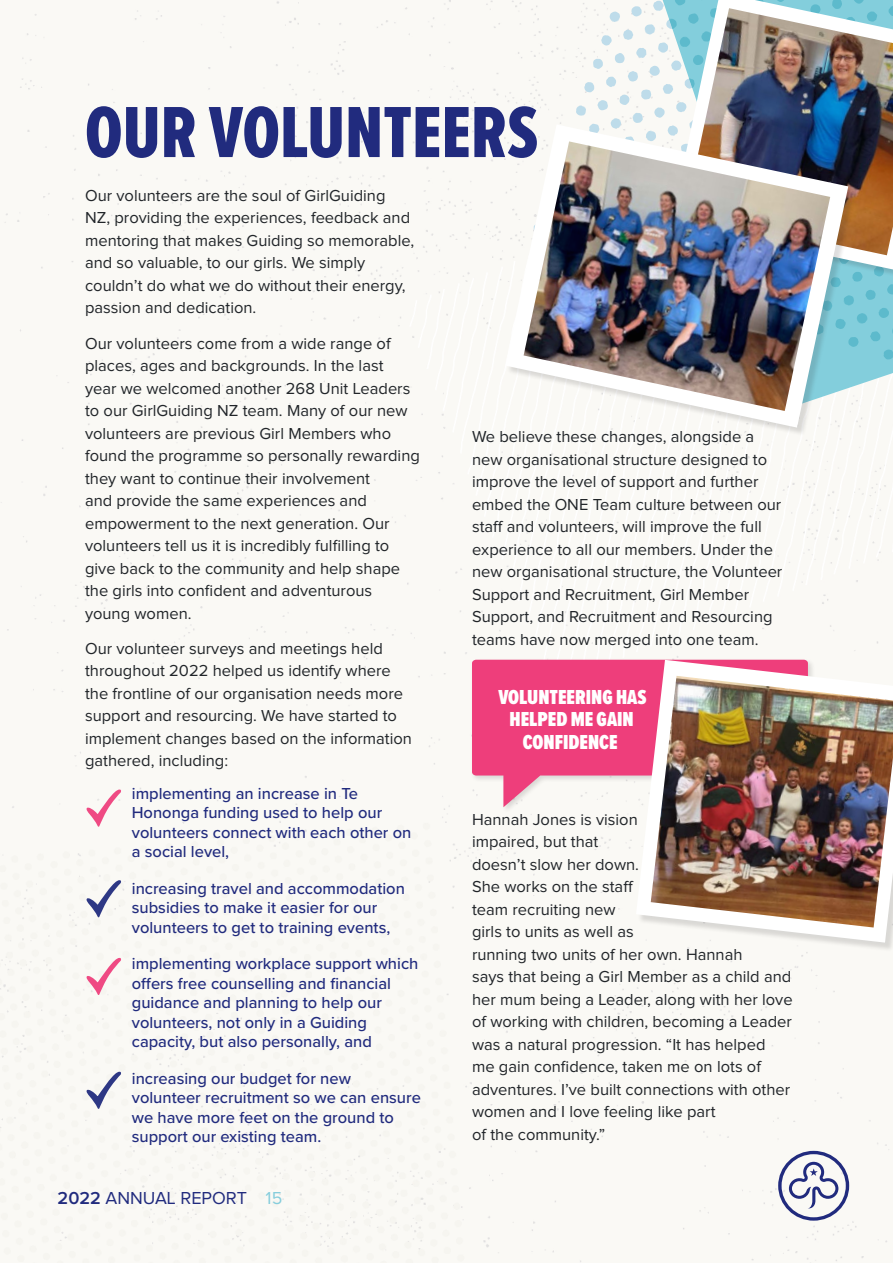
<style>
.page{position:relative;width:893px;height:1263px;background:#faf9f5}
.page>*{position:absolute;margin:0;border:0;box-sizing:border-box;transform-origin:0 0}
.t1{font:75px "Proxima Nova Ex Cn Extrabld";color:#212b7e}
.t2{font:900 21px/22.5px "Proxima Nova Ex Cn";color:#fff;text-align:center}
.t3{font:18px "Proxima Nova";color:#212b7e}
.t4{font:16.5px/22.5px "Proxima Nova";color:#212529}
.t5{font:500 16.5px/19.5px "Proxima Nova";color:#212b7e}
.s1{font-weight:600}
.s2{color:#86cddc}
</style>
<div class="page">
<svg style="left:778px;top:1151px;width:71px;height:70px"></svg>
<svg style="left:663px;top:0;width:230px;height:405px;fill:#83cedc"></svg>
<svg style="left:858px;top:313px;width:9px;height:10px"></svg>
<svg style="left:865px;top:290px;width:11px;height:10px"></svg>
<svg style="left:858px;top:278px;width:4px;height:4px"></svg>
<svg style="left:883px;top:350px;width:10px;height:9px"></svg>
<svg style="left:870px;top:331px;width:10px;height:10px"></svg>
<svg style="left:879px;top:308px;width:10px;height:10px"></svg>
<svg style="left:887px;top:284px;width:6px;height:10px"></svg>
<svg style="left:601px;top:35px;width:11px;height:11px"></svg>
<svg style="left:610px;top:11px;width:10px;height:11px"></svg>
<svg style="left:576px;top:105px;width:10px;height:11px"></svg>
<svg style="left:584px;top:82px;width:10px;height:10px"></svg>
<svg style="left:593px;top:59px;width:10px;height:10px"></svg>
<svg style="left:636px;top:48px;width:10px;height:10px"></svg>
<svg style="left:645px;top:24px;width:10px;height:11px"></svg>
<svg style="left:653px;top:1px;width:11px;height:10px"></svg>
<svg style="left:611px;top:118px;width:10px;height:6px"></svg>
<svg style="left:619px;top:95px;width:10px;height:10px"></svg>
<svg style="left:628px;top:71px;width:10px;height:10px"></svg>
<svg style="left:623px;top:30px;width:10px;height:10px"></svg>
<svg style="left:631px;top:6px;width:11px;height:11px"></svg>
<svg style="left:597px;top:100px;width:11px;height:10px"></svg>
<svg style="left:606px;top:77px;width:10px;height:10px"></svg>
<svg style="left:615px;top:53px;width:10px;height:10px"></svg>
<svg style="left:654px;top:107px;width:11px;height:11px"></svg>
<svg style="left:663px;top:84px;width:8px;height:10px"></svg>
<svg style="left:658px;top:42px;width:10px;height:11px"></svg>
<svg style="left:666px;top:19px;width:5px;height:10px"></svg>
<svg style="left:633px;top:113px;width:10px;height:10px"></svg>
<svg style="left:641px;top:90px;width:10px;height:10px"></svg>
<svg style="left:650px;top:66px;width:10px;height:10px"></svg>
<svg style="left:85px;top:788px;width:37px;height:39px"></svg>
<svg style="left:85px;top:878px;width:37px;height:39px"></svg>
<svg style="left:85px;top:956px;width:37px;height:39px"></svg>
<svg style="left:85px;top:1070px;width:37px;height:39px"></svg>
<div style="left:470px;top:658px;width:345px;height:156px;background:#231f20;opacity:.15"></div>
<svg style="left:472px;top:660px;width:164px;height:147px;fill:#ee3e7b"></svg>
<svg style="left:671px;top:0;width:222px;height:269px"></svg>
<img style="left:686px;top:8px;width:207px;height:247px">
<div style="left:638px;top:662px;width:255px;height:290px;background:#231f20;opacity:.15"></div>
<svg style="left:636px;top:660px;width:257px;height:282px"></svg>
<img style="left:651px;top:676px;width:242px;height:251px">
<div style="left:507px;top:126px;width:351px;height:311px;background:#231f20;opacity:.15"></div>
<svg style="left:505px;top:124px;width:343px;height:304px;fill:#faf9f5"></svg>
<img style="left:524px;top:141px;width:306px;height:270px">
<h1 class="t1" style="left:85px;top:101px;width:455px">OUR VOLUNTEERS</h1>
<p class="t4" style="left:85px;top:185px;width:331px">Our volunteers are the soul of GirlGuiding NZ, providing the experiences, feedback and mentoring that makes Guiding so memorable, and so valuable, to our girls. We simply couldn’t do what we do without their energy, passion and dedication.</p>
<p class="t4" style="left:85px;top:333px;width:336px">Our volunteers come from a wide range of places, ages and backgrounds. In the last<br>year we welcomed another 268 Unit Leaders to our GirlGuiding NZ team. Many of our new volunteers are previous Girl Members who found the programme so personally rewarding they want to continue their involvement<br>and provide the same experiences and empowerment to the next generation. Our volunteers tell us it is incredibly fulfilling to give back to the community and help shape the girls into confident and adventurous young women.</p>
<p class="t4" style="left:85px;top:638px;width:328px">Our volunteer surveys and meetings held throughout 2022 helped us identify where the frontline of our organisation needs more support and resourcing. We have started to implement changes based on the information gathered, including:</p>
<p class="t5" style="left:132px;top:784px;width:281px">implementing an increase in Te<br>Hononga funding used to help our volunteers connect with each other on a social level,</p>
<p class="t5" style="left:132px;top:879px;width:275px">increasing travel and accommodation subsidies to make it easier for our volunteers to get to training events,</p>
<p class="t5" style="left:132px;top:955px;width:288px">implementing workplace support which offers free counselling and financial guidance and planning to help our volunteers, not only in a Guiding capacity, but also personally, and</p>
<p class="t5" style="left:132px;top:1069px;width:291px">increasing our budget for new volunteer recruitment so we can ensure we have more feet on the ground to support our existing team.</p>
<p class="t3" style="left:58px;top:1190px;width:226px"><span class="s1">2022</span> ANNUAL REPORT <span class="s2">15</span></p>
<p class="t4" style="left:472px;top:426px;width:312px">We believe these changes, alongside a new organisational structure designed to improve the level of support and further embed the ONE Team culture between our staff and volunteers, will improve the full experience to all our members. Under the new organisational structure, the Volunteer Support and Recruitment, Girl Member Support, and Recruitment and Resourcing teams have now merged into one team.</p>
<p class="t2" style="left:498px;top:685px;width:150px">VOLUNTEERING HAS<br>HELPED ME GAIN<br>CONFIDENCE</p>
<p class="t4" style="left:472px;top:809px;width:322px">Hannah Jones is vision<br>impaired, but that<br>doesn’t slow her down.<br>She works on the staff<br>team recruiting new<br>girls to units as well as<br>running two units of her own. Hannah<br>says that being a Girl Member as a child and her mum being a Leader, along with her love of working with children, becoming a Leader was a natural progression. “It has helped<br>me gain confidence, taken me on lots of adventures. I’ve built connections with other women and I love feeling like part<br>of the community.”</p>
</div>
